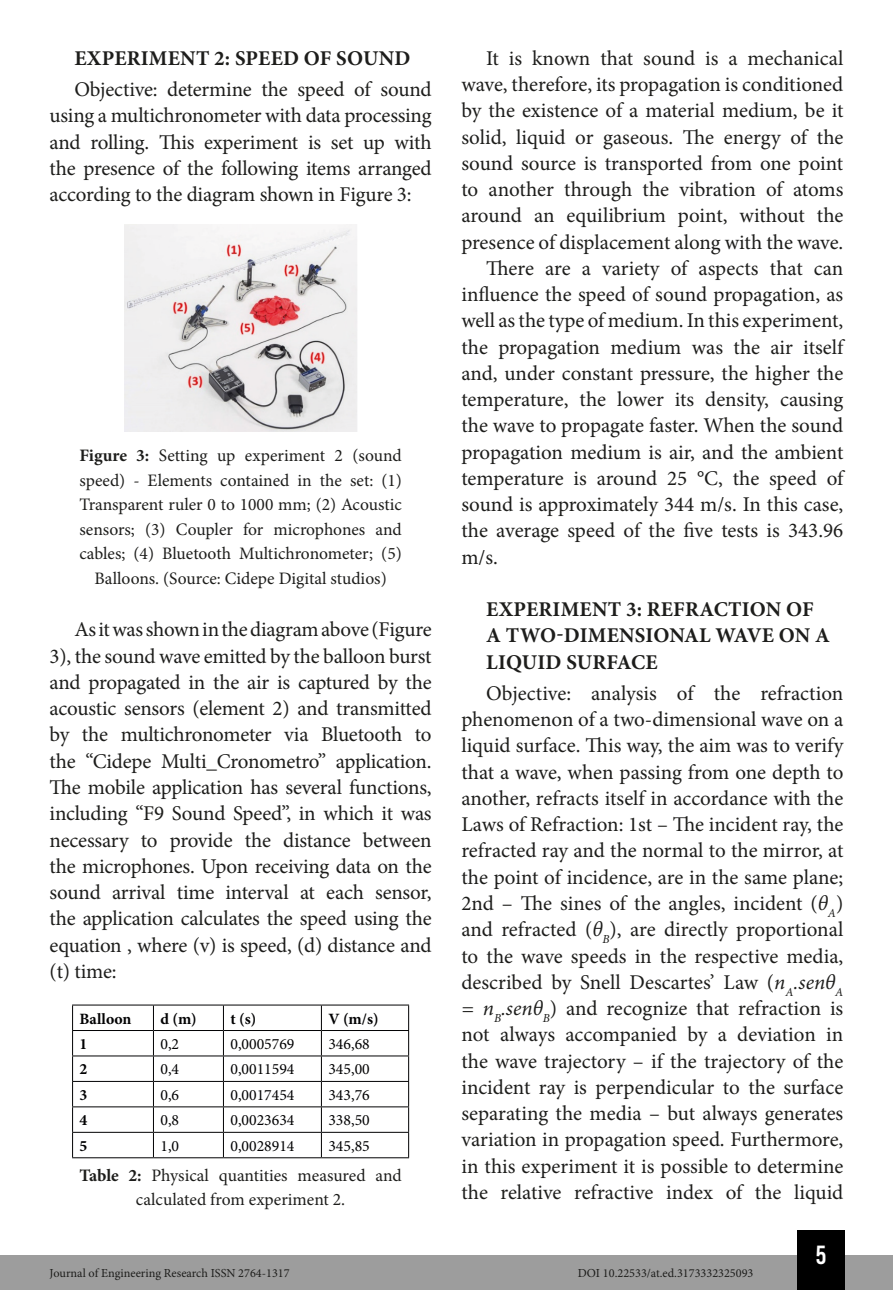
<style>
.page{position:relative;width:893px;height:1290px;background:#fff}
.page>*{position:absolute;margin:0;border:0;box-sizing:border-box;transform-origin:0 0}
.t1{font:26.25px "Bebas Kai";color:#fff}
.t2{font:21px/26.2px "Minion Pro";letter-spacing:-.005em;color:#1d1d1b;text-align:justify}
.t3{font:700 21px/26.2px "Minion Pro";letter-spacing:.01em;color:#1d1d1b}
.t4{font:17.5px/24.5px "Minion Pro";color:#1d1d1b;text-align:center}
.t5{font:15.75px "Minion Pro";color:#020203}
.t6{font:700 15.75px "Minion Pro";letter-spacing:.005em;color:#020203}
.t7{font:12.25px "Minion Pro";color:#1d1d1b}
.s1{font-weight:700}
.s2{font-style:italic}
</style>
<div class="page">
<div style="left:0;top:1255px;width:893px;height:35px;background:#9d9d9d"></div>
<div style="left:797px;top:1230px;width:48px;height:60px;background:#000"></div>
<img style="left:124px;top:224px;width:233px;height:208px">
<hr style="left:72px;top:1004px;width:81px;height:1px;background:#020203">
<hr style="left:153px;top:1004px;width:70px;height:1px;background:#020203">
<hr style="left:223px;top:1004px;width:98px;height:1px;background:#020203">
<hr style="left:321px;top:1004px;width:88px;height:1px;background:#020203">
<hr style="left:72px;top:1030px;width:81px;height:1px;background:#020203">
<hr style="left:153px;top:1030px;width:70px;height:1px;background:#020203">
<hr style="left:223px;top:1030px;width:98px;height:1px;background:#020203">
<hr style="left:321px;top:1030px;width:88px;height:1px;background:#020203">
<hr style="left:72px;top:1055px;width:81px;height:1px;background:#020203">
<hr style="left:153px;top:1055px;width:70px;height:1px;background:#020203">
<hr style="left:223px;top:1055px;width:98px;height:1px;background:#020203">
<hr style="left:321px;top:1055px;width:88px;height:1px;background:#020203">
<hr style="left:72px;top:1081px;width:81px;height:1px;background:#020203">
<hr style="left:153px;top:1081px;width:70px;height:1px;background:#020203">
<hr style="left:223px;top:1081px;width:98px;height:1px;background:#020203">
<hr style="left:321px;top:1081px;width:88px;height:1px;background:#020203">
<hr style="left:72px;top:1106px;width:81px;height:1px;background:#020203">
<hr style="left:153px;top:1106px;width:70px;height:1px;background:#020203">
<hr style="left:223px;top:1106px;width:98px;height:1px;background:#020203">
<hr style="left:321px;top:1106px;width:88px;height:1px;background:#020203">
<hr style="left:72px;top:1132px;width:81px;height:1px;background:#020203">
<svg style="left:72px;top:1005px;width:1px;height:152px"></svg>
<hr style="left:153px;top:1132px;width:70px;height:1px;background:#020203">
<svg style="left:153px;top:1005px;width:1px;height:152px"></svg>
<hr style="left:223px;top:1132px;width:98px;height:1px;background:#020203">
<svg style="left:223px;top:1005px;width:1px;height:152px"></svg>
<hr style="left:321px;top:1132px;width:88px;height:1px;background:#020203">
<svg style="left:321px;top:1005px;width:1px;height:152px"></svg>
<svg style="left:408px;top:1005px;width:1px;height:152px"></svg>
<hr style="left:72px;top:1157px;width:81px;height:1px;background:#020203">
<hr style="left:153px;top:1157px;width:70px;height:1px;background:#020203">
<hr style="left:223px;top:1157px;width:98px;height:1px;background:#020203">
<hr style="left:321px;top:1157px;width:88px;height:1px;background:#020203">
<p class="t3" style="left:75px;top:45px;width:337px">EXPERIMENT 2: SPEED OF SOUND</p>
<p class="t2" style="left:50px;top:76px;width:384px;text-indent:25px">Objective: determine the speed of sound using a multichronometer with data processing and rolling. This experiment is set up with the presence of the following items arranged according to the diagram shown in Figure 3:</p>
<p class="t4" style="left:79px;top:444px;width:324px"><span class="s1">Figure 3:</span> Setting up experiment 2 (sound speed) - Elements contained in the set: (1)<br>Transparent ruler 0 to 1000 mm; (2) Acoustic sensors; (3) Coupler for microphones and cables; (4) Bluetooth Multichronometer; (5)<br>Balloons. (Source: Cidepe Digital studios)</p>
<p class="t2" style="left:50px;top:617px;width:384px;text-indent:25px">As it was shown in the diagram above (Figure 3), the sound wave emitted by the balloon burst and propagated in the air is captured by the acoustic sensors (element 2) and transmitted by the multichronometer via Bluetooth to the “Cidepe Multi_Cronometro” application.<br>The mobile application has several functions, including “F9 Sound Speed”, in which it was necessary to provide the distance between the microphones. Upon receiving data on the sound arrival time interval at each sensor, the application calculates the speed using the equation , where (v) is speed, (d) distance and (t) time:</p>
<p class="t6" style="left:80px;top:1007px;width:53px">Balloon</p>
<p class="t6" style="left:160px;top:1007px;width:38px">d (m)</p>
<p class="t6" style="left:230px;top:1007px;width:27px">t (s)</p>
<p class="t6" style="left:328px;top:1007px;width:52px">V (m/s)</p>
<p class="t6" style="left:80px;top:1033px;width:9px">1</p>
<p class="t5" style="left:160px;top:1033px;width:20px">0,2</p>
<p class="t5" style="left:230px;top:1033px;width:66px">0,0005769</p>
<p class="t5" style="left:328px;top:1033px;width:43px">346,68</p>
<p class="t6" style="left:80px;top:1058px;width:9px">2</p>
<p class="t5" style="left:160px;top:1059px;width:20px">0,4</p>
<p class="t5" style="left:230px;top:1059px;width:66px">0,0011594</p>
<p class="t5" style="left:328px;top:1059px;width:43px">345,00</p>
<p class="t6" style="left:80px;top:1084px;width:9px">3</p>
<p class="t5" style="left:160px;top:1084px;width:20px">0,6</p>
<p class="t5" style="left:230px;top:1084px;width:66px">0,0017454</p>
<p class="t5" style="left:328px;top:1084px;width:43px">343,76</p>
<p class="t6" style="left:80px;top:1109px;width:9px">4</p>
<p class="t5" style="left:160px;top:1110px;width:20px">0,8</p>
<p class="t5" style="left:230px;top:1110px;width:66px">0,0023634</p>
<p class="t5" style="left:328px;top:1110px;width:43px">338,50</p>
<p class="t6" style="left:80px;top:1134px;width:9px">5</p>
<p class="t5" style="left:160px;top:1135px;width:20px">1,0</p>
<p class="t5" style="left:230px;top:1135px;width:66px">0,0028914</p>
<p class="t5" style="left:328px;top:1135px;width:43px">345,85</p>
<p class="t4" style="left:79px;top:1163px;width:324px"><span class="s1">Table 2:</span> Physical quantities measured and calculated from experiment 2.</p>
<p class="t2" style="left:486px;top:45px;width:359px">It is known that sound is a mechanical</p>
<p class="t2" style="left:461px;top:71px;width:383px">wave, therefore, its propagation is conditioned</p>
<p class="t2" style="left:461px;top:98px;width:384px">by the existence of a material medium, be it</p>
<p class="t2" style="left:461px;top:124px;width:384px">solid, liquid or gaseous. The energy of the</p>
<p class="t2" style="left:461px;top:150px;width:383px">sound source is transported from one point</p>
<p class="t2" style="left:461px;top:176px;width:383px">to another through the vibration of atoms</p>
<p class="t2" style="left:461px;top:203px;width:384px">around an equilibrium point, without the</p>
<p class="t2" style="left:461px;top:229px;width:384px">presence of displacement along with the wave.</p>
<p class="t2" style="left:486px;top:255px;width:359px">There are a variety of aspects that can</p>
<p class="t2" style="left:461px;top:281px;width:383px">influence the speed of sound propagation, as</p>
<p class="t2" style="left:461px;top:308px;width:383px">well as the type of medium. In this experiment,</p>
<p class="t2" style="left:461px;top:334px;width:383px">the propagation medium was the air itself</p>
<p class="t2" style="left:461px;top:360px;width:383px">and, under constant pressure, the higher the</p>
<p class="t2" style="left:461px;top:386px;width:384px">temperature, the lower its density, causing</p>
<p class="t2" style="left:461px;top:413px;width:383px">the wave to propagate faster. When the sound</p>
<p class="t2" style="left:461px;top:439px;width:383px">propagation medium is air, and the ambient</p>
<p class="t2" style="left:461px;top:465px;width:383px">temperature is around 25 °C, the speed of</p>
<p class="t2" style="left:461px;top:491px;width:384px">sound is approximately 344 m/s. In this case,</p>
<p class="t2" style="left:461px;top:518px;width:383px">the average speed of the five tests is 343.96</p>
<p class="t2" style="left:461px;top:544px;width:38px">m/s.</p>
<p class="t3" style="left:486px;top:596px;width:345px">EXPERIMENT 3: REFRACTION OF<br>A TWO-DIMENSIONAL WAVE ON A<br>LIQUID SURFACE</p>
<p class="t2" style="left:461px;top:680px;width:384px;text-indent:25px">Objective: analysis of the refraction phenomenon of a two-dimensional wave on a liquid surface. This way, the aim was to verify that a wave, when passing from one depth to another, refracts itself in accordance with the Laws of Refraction: 1st – The incident ray, the refracted ray and the normal to the mirror, at the point of incidence, are in the same plane; 2nd – The sines of the angles, incident (<span class="s2">θ</span><sub>A</sub>) and refracted (<span class="s2">θ</span><sub>B</sub>), are directly proportional to the wave speeds in the respective media, described by Snell Descartes’ Law (<span class="s2">n</span><sub>A</sub><span class="s2">.senθ</span><sub>A </sub><span class="s2">= n</span><sub>B</sub><span class="s2">.senθ</span><sub>B</sub>) and recognize that refraction is not always accompanied by a deviation in the wave trajectory – if the trajectory of the incident ray is perpendicular to the surface separating the media – but always generates variation in propagation speed. Furthermore, in this experiment it is possible to determine the relative refractive index of the liquid</p>
<p class="t1" style="left:816px;top:1241px;width:12px">5</p>
<p class="t7" style="left:50px;top:1265px;width:242px">Journal of Engineering Research ISSN 2764-1317</p>
<p class="t7" style="left:578px;top:1265px;width:177px">DOI 10.22533/at.ed.3173332325093</p>
</div>
